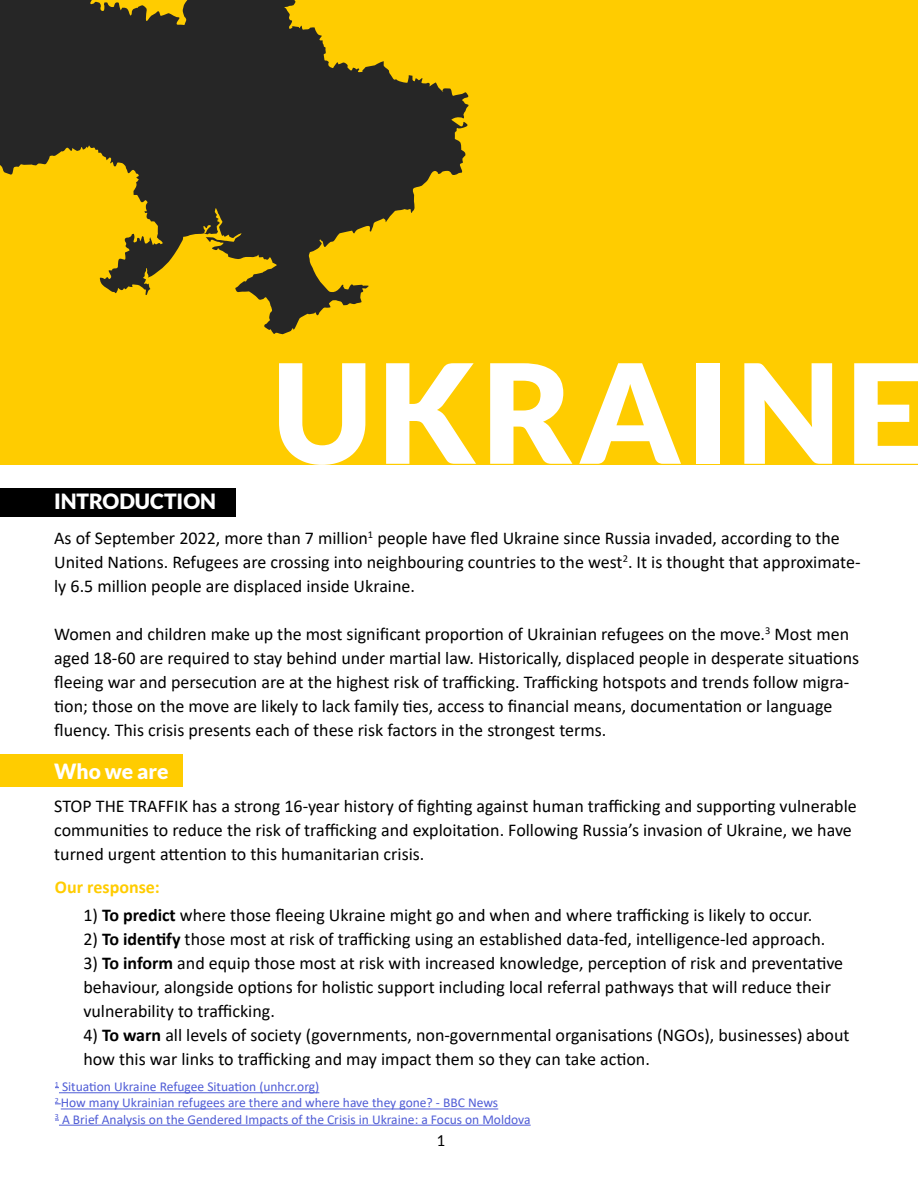
<style>
.page{position:relative;width:918px;height:1188px;background:#fff}
.page>*{position:absolute;margin:0;border:0;box-sizing:border-box;transform-origin:0 0}
.t1{font:900 138px "Lato";letter-spacing:.04em;color:#fff}
.t2{font:900 21px "Lato";color:#fff}
.t3{font:18px/24px "Calibri";color:#000}
.t4{font:700 18px "Calibri";color:#fc0}
.t5{font:15px "Lato";color:#000}
.t6{font:13.5px/16.2px "Calibri";color:#4f5cd6}
.s1{font-weight:700}
</style>
<div class="page">
<div style="left:0;top:0;width:917px;height:464px;background:#fc0"></div>
<div style="left:0;top:488px;width:236px;height:29px;background:#000"></div>
<div style="left:0;top:754px;width:183px;height:32px;background:#fc0"></div>
<svg style="left:0;top:0;width:469px;height:334px;fill:#262626"></svg>
<hr style="left:59px;top:1092px;width:260px;height:1px;background:#4f5cd6">
<hr style="left:61px;top:1109px;width:437px;height:1px;background:#4f5cd6">
<hr style="left:59px;top:1125px;width:472px;height:1px;background:#4f5cd6">
<h1 class="t1" style="left:272px;top:332px;width:653px">UKRAINE</h1>
<p class="t2" style="left:54px;top:489px;width:164px">INTRODUCTION</p>
<p class="t3" style="left:54px;top:526px;width:808px">As of September 2022, more than 7 million<sup>1</sup> people have fled Ukraine since Russia invaded, according to the<br>United Nations. Refugees are crossing into neighbouring countries to the west<sup>2</sup>. It is thought that approximate&shy;ly 6.5 million people are displaced inside Ukraine.</p>
<p class="t3" style="left:54px;top:622px;width:807px">Women and children make up the most significant proportion of Ukrainian refugees on the move.<sup>3</sup> Most men aged 18-60 are required to stay behind under martial law. Historically, displaced people in desperate situations fleeing war and persecution are at the highest risk of trafficking. Trafficking hotspots and trends follow migra&shy;tion; those on the move are likely to lack family ties, access to financial means, documentation or language fluency. This crisis presents each of these risk factors in the strongest terms.</p>
<p class="t2" style="left:54px;top:759px;width:116px">Who we are</p>
<p class="t3" style="left:54px;top:794px;width:804px">STOP THE TRAFFIK has a strong 16-year history of fighting against human trafficking and supporting vulnerable communities to reduce the risk of trafficking and exploitation. Following Russia’s invasion of Ukraine, we have turned urgent attention to this humanitarian crisis.</p>
<p class="t4" style="left:55px;top:875px;width:106px">Our response:</p>
<p class="t3" style="left:83px;top:902px;width:730px">1) <span class="s1">To predict</span> where those fleeing Ukraine might go and when and where trafficking is likely to occur.</p>
<p class="t3" style="left:83px;top:926px;width:744px">2) <span class="s1">To identify</span> those most at risk of trafficking using an established data-fed, intelligence-led approach.</p>
<p class="t3" style="left:83px;top:950px;width:761px">3) <span class="s1">To inform</span> and equip those most at risk with increased knowledge, perception of risk and preventative behaviour, alongside options for holistic support including local referral pathways that will reduce their vulnerability to trafficking.</p>
<p class="t3" style="left:83px;top:1022px;width:768px">4) <span class="s1">To warn</span> all levels of society (governments, non-governmental organisations (NGOs), businesses) about how this war links to trafficking and may impact them so they can take action.</p>
<p class="t6" style="left:55px;top:1078px;width:477px"><sup>1</sup> Situation Ukraine Refugee Situation (unhcr.org)<br><sup>2</sup> How many Ukrainian refugees are there and where have they gone? - BBC News<br><sup>3</sup> A Brief Analysis on the Gendered Impacts of the Crisis in Ukraine: a Focus on Moldova</p>
<p class="t5" style="left:437px;top:1132px;width:10px">1</p>
</div>
